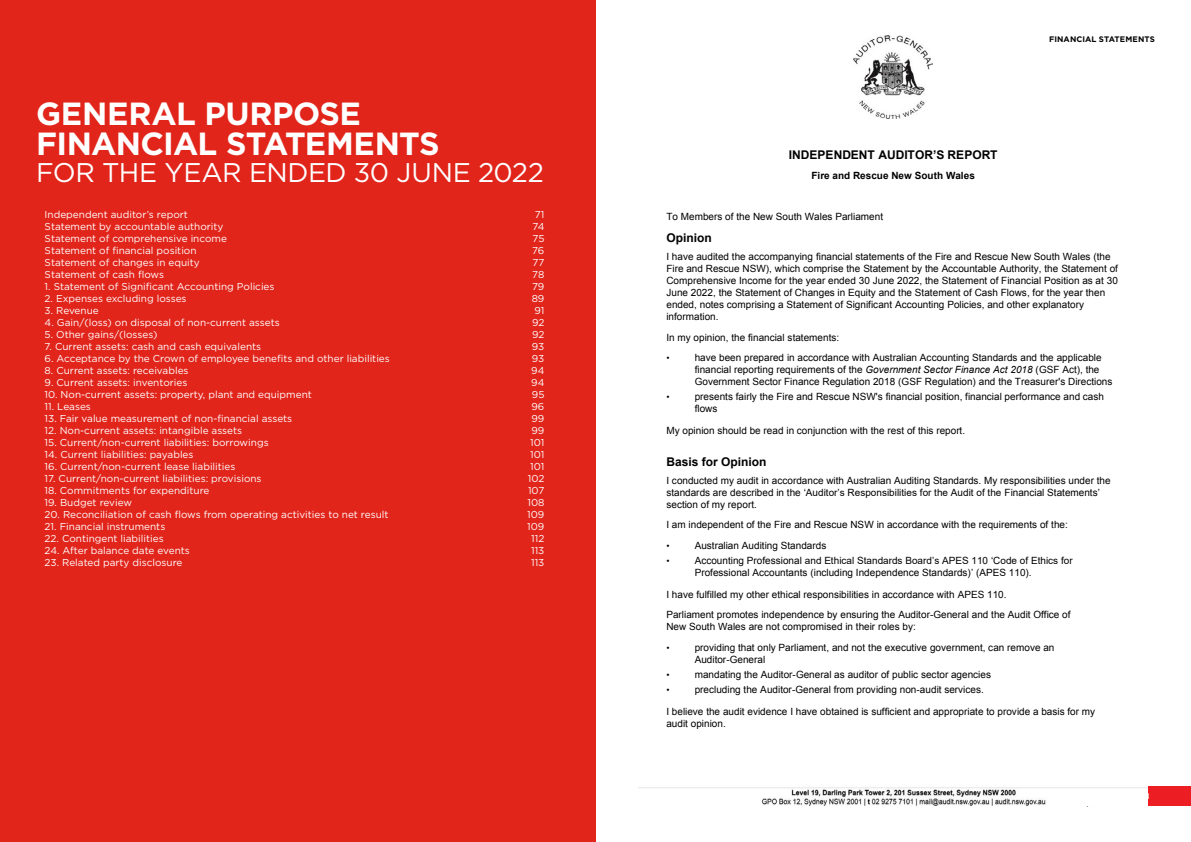
<style>
.page{position:relative;width:1191px;height:842px;background:#fff}
.page>*{position:absolute;margin:0;border:0;box-sizing:border-box;transform-origin:0 0}
.t1{font:700 32px/30px "Gotham";letter-spacing:-.02em;color:#fff}
.t2{font:27px "Gotham";letter-spacing:-.015em;color:#fff}
.t3{font:700 12px "Arial";color:#000}
.t4{font:10px/12px "Arial";color:#000}
.Contents_2{font:10px "Gotham";color:#fff}
.t5{font:700 10px "Arial";color:#000}
.t6{font:9px "Arial";color:#000}
.t7{font:700 8px "Gotham";color:#000}
.t8{font:700 8px "Gotham";color:#fff}
.s1{font-style:italic}
</style>
<div class="page">
<div style="left:1135px;top:786px;width:56px;height:20px;background:#ed1d24"></div>
<div style="left:0;top:0;width:595px;height:842px;background:#e1251b"></div>
<img style="left:853px;top:36px;width:80px;height:83px">
<img style="left:638px;top:786px;width:509px;height:20px">
<h1 class="t1" style="left:36px;top:98px;width:405px">GENERAL PURPOSE<br>FINANCIAL STATEMENTS</h1>
<h1 class="t2" style="left:36px;top:155px;width:509px">FOR THE YEAR ENDED 30 JUNE 2022</h1>
<p class="Contents_2" style="left:45px;top:208px;width:145px">Independent auditor’s report</p>
<p class="Contents_2" style="left:535px;top:208px;width:11px">71</p>
<p class="Contents_2" style="left:45px;top:220px;width:180px">Statement by accountable authority</p>
<p class="Contents_2" style="left:532px;top:220px;width:13px">74</p>
<p class="Contents_2" style="left:45px;top:232px;width:184px">Statement of comprehensive income</p>
<p class="Contents_2" style="left:532px;top:232px;width:13px">75</p>
<p class="Contents_2" style="left:45px;top:244px;width:153px">Statement of financial position</p>
<p class="Contents_2" style="left:532px;top:244px;width:14px">76</p>
<p class="Contents_2" style="left:45px;top:256px;width:157px">Statement of changes in equity</p>
<p class="Contents_2" style="left:532px;top:256px;width:13px">77</p>
<p class="Contents_2" style="left:45px;top:268px;width:121px">Statement of cash flows</p>
<p class="Contents_2" style="left:532px;top:268px;width:14px">78</p>
<p class="Contents_2" style="left:45px;top:280px;width:231px">1. Statement of Significant Accounting Policies</p>
<p class="Contents_2" style="left:532px;top:280px;width:14px">79</p>
<p class="Contents_2" style="left:45px;top:292px;width:143px">2. Expenses excluding losses</p>
<p class="Contents_2" style="left:532px;top:292px;width:14px">89</p>
<p class="Contents_2" style="left:45px;top:304px;width:56px">3. Revenue</p>
<p class="Contents_2" style="left:534px;top:304px;width:12px">91</p>
<p class="Contents_2" style="left:45px;top:316px;width:237px">4. Gain/(loss) on disposal of non-current assets</p>
<p class="Contents_2" style="left:532px;top:316px;width:14px">92</p>
<p class="Contents_2" style="left:45px;top:328px;width:114px">5. Other gains/(losses)</p>
<p class="Contents_2" style="left:532px;top:328px;width:14px">92</p>
<p class="Contents_2" style="left:45px;top:340px;width:218px">7. Current assets: cash and cash equivalents</p>
<p class="Contents_2" style="left:532px;top:340px;width:14px">93</p>
<p class="Contents_2" style="left:45px;top:352px;width:347px">6. Acceptance by the Crown of employee benefits and other liabilities</p>
<p class="Contents_2" style="left:532px;top:352px;width:14px">93</p>
<p class="Contents_2" style="left:45px;top:364px;width:145px">8. Current assets: receivables</p>
<p class="Contents_2" style="left:531px;top:364px;width:15px">94</p>
<p class="Contents_2" style="left:45px;top:376px;width:144px">9. Current assets: inventories</p>
<p class="Contents_2" style="left:531px;top:376px;width:15px">94</p>
<p class="Contents_2" style="left:45px;top:388px;width:269px">10. Non-current assets: property, plant and equipment</p>
<p class="Contents_2" style="left:532px;top:388px;width:14px">95</p>
<p class="Contents_2" style="left:45px;top:400px;width:48px">11. Leases</p>
<p class="Contents_2" style="left:531px;top:400px;width:14px">96</p>
<p class="Contents_2" style="left:45px;top:412px;width:249px">13. Fair value measurement of non-financial assets</p>
<p class="Contents_2" style="left:531px;top:412px;width:14px">99</p>
<p class="Contents_2" style="left:45px;top:424px;width:199px">12. Non-current assets: intangible assets</p>
<p class="Contents_2" style="left:531px;top:424px;width:14px">99</p>
<p class="Contents_2" style="left:45px;top:436px;width:225px">15. Current/non-current liabilities: borrowings</p>
<p class="Contents_2" style="left:530px;top:436px;width:16px">101</p>
<p class="Contents_2" style="left:45px;top:448px;width:150px">14. Current liabilities: payables</p>
<p class="Contents_2" style="left:530px;top:448px;width:16px">101</p>
<p class="Contents_2" style="left:45px;top:460px;width:192px">16. Current/non-current lease liabilities</p>
<p class="Contents_2" style="left:530px;top:460px;width:16px">101</p>
<p class="Contents_2" style="left:45px;top:472px;width:218px">17. Current/non-current liabilities: provisions</p>
<p class="Contents_2" style="left:528px;top:472px;width:18px">102</p>
<p class="Contents_2" style="left:45px;top:484px;width:166px">18. Commitments for expenditure</p>
<p class="Contents_2" style="left:528px;top:484px;width:18px">107</p>
<p class="Contents_2" style="left:45px;top:496px;width:89px">19. Budget review</p>
<p class="Contents_2" style="left:527px;top:496px;width:19px">108</p>
<p class="Contents_2" style="left:45px;top:508px;width:345px">20. Reconciliation of cash flows from operating activities to net result</p>
<p class="Contents_2" style="left:527px;top:508px;width:19px">109</p>
<p class="Contents_2" style="left:45px;top:520px;width:122px">21. Financial instruments</p>
<p class="Contents_2" style="left:527px;top:520px;width:19px">109</p>
<p class="Contents_2" style="left:45px;top:532px;width:121px">22. Contingent liabilities</p>
<p class="Contents_2" style="left:531px;top:532px;width:15px">112</p>
<p class="Contents_2" style="left:45px;top:544px;width:147px">24. After balance date events</p>
<p class="Contents_2" style="left:531px;top:544px;width:15px">113</p>
<p class="Contents_2" style="left:45px;top:556px;width:139px">23. Related party disclosure</p>
<p class="Contents_2" style="left:531px;top:556px;width:15px">113</p>
<p class="t7" style="left:1049px;top:34px;width:12px">FINANCIAL</p>
<p class="t7" style="left:1099px;top:34px;width:10px">STATEMENTS</p>
<p class="t3" style="left:789px;top:146px;width:210px">INDEPENDENT AUDITOR’S REPORT</p>
<p class="t5" style="left:811px;top:169px;width:165px">Fire and Rescue New South Wales</p>
<p class="t4" style="left:666px;top:210px;width:218px">To Members of the New South Wales Parliament</p>
<p class="t3" style="left:666px;top:230px;width:47px">Opinion</p>
<p class="t4" style="left:666px;top:251px;width:453px">I have audited the accompanying financial statements of the Fire and Rescue New South Wales (the Fire and Rescue NSW), which comprise the Statement by the Accountable Authority, the Statement of Comprehensive Income for the year ended 30 June 2022, the Statement of Financial Position as at 30<br>June 2022, the Statement of Changes in Equity and the Statement of Cash Flows, for the year then ended, notes comprising a Statement of Significant Accounting Policies, and other explanatory information.</p>
<p class="t4" style="left:666px;top:331px;width:174px">In my opinion, the financial statements:</p>
<p class="t6" style="left:666px;top:352px;width:5px">•</p>
<p class="t4" style="left:694px;top:351px;width:419px">have been prepared in accordance with Australian Accounting Standards and the applicable financial reporting requirements of the <span class="s1">Government Sector Finance Act 2018</span> (GSF Act), the<br>Government Sector Finance Regulation 2018 (GSF Regulation) and the Treasurer's Directions</p>
<p class="t6" style="left:666px;top:391px;width:5px">•</p>
<p class="t4" style="left:695px;top:390px;width:411px">presents fairly the Fire and Rescue NSW's financial position, financial performance and cash flows</p>
<p class="t4" style="left:666px;top:424px;width:300px">My opinion should be read in conjunction with the rest of this report.</p>
<p class="t3" style="left:666px;top:454px;width:102px">Basis for Opinion</p>
<p class="t4" style="left:666px;top:474px;width:446px">I conducted my audit in accordance with Australian Auditing Standards. My responsibilities under the standards are described in the ‘Auditor’s Responsibilities for the Audit of the Financial Statements’ section of my report.</p>
<p class="t4" style="left:666px;top:519px;width:403px">I am independent of the Fire and Rescue NSW in accordance with the requirements of the:</p>
<p class="t6" style="left:666px;top:539px;width:5px">•</p>
<p class="t4" style="left:695px;top:539px;width:133px">Australian Auditing Standards</p>
<p class="t6" style="left:666px;top:554px;width:5px">•</p>
<p class="t4" style="left:695px;top:554px;width:379px">Accounting Professional and Ethical Standards Board’s APES 110 ‘Code of Ethics for<br>Professional Accountants (including Independence Standards)’ (APES 110).</p>
<p class="t4" style="left:666px;top:584px;width:406px;line-height:20.5px">I have fulfilled my other ethical responsibilities in accordance with APES 110.<br>Parliament promotes independence by ensuring the Auditor-General and the Audit Office of</p>
<p class="t4" style="left:666px;top:621px;width:251px">New South Wales are not compromised in their roles by:</p>
<p class="t6" style="left:666px;top:641px;width:5px">•</p>
<p class="t4" style="left:695px;top:641px;width:361px">providing that only Parliament, and not the executive government, can remove an<br>Auditor-General</p>
<p class="t6" style="left:666px;top:668px;width:5px">•</p>
<p class="t4" style="left:695px;top:668px;width:298px">mandating the Auditor-General as auditor of public sector agencies</p>
<p class="t6" style="left:666px;top:683px;width:5px">•</p>
<p class="t4" style="left:666px;top:678px;width:430px;line-height:21.8px;text-indent:28px">precluding the Auditor-General from providing non-audit services.<br>I believe the audit evidence I have obtained is sufficient and appropriate to provide a basis for my</p>
<p class="t4" style="left:666px;top:717px;width:61px">audit opinion.</p>
<p class="t8" style="left:1141px;top:791px;width:10px">71</p>
</div>
